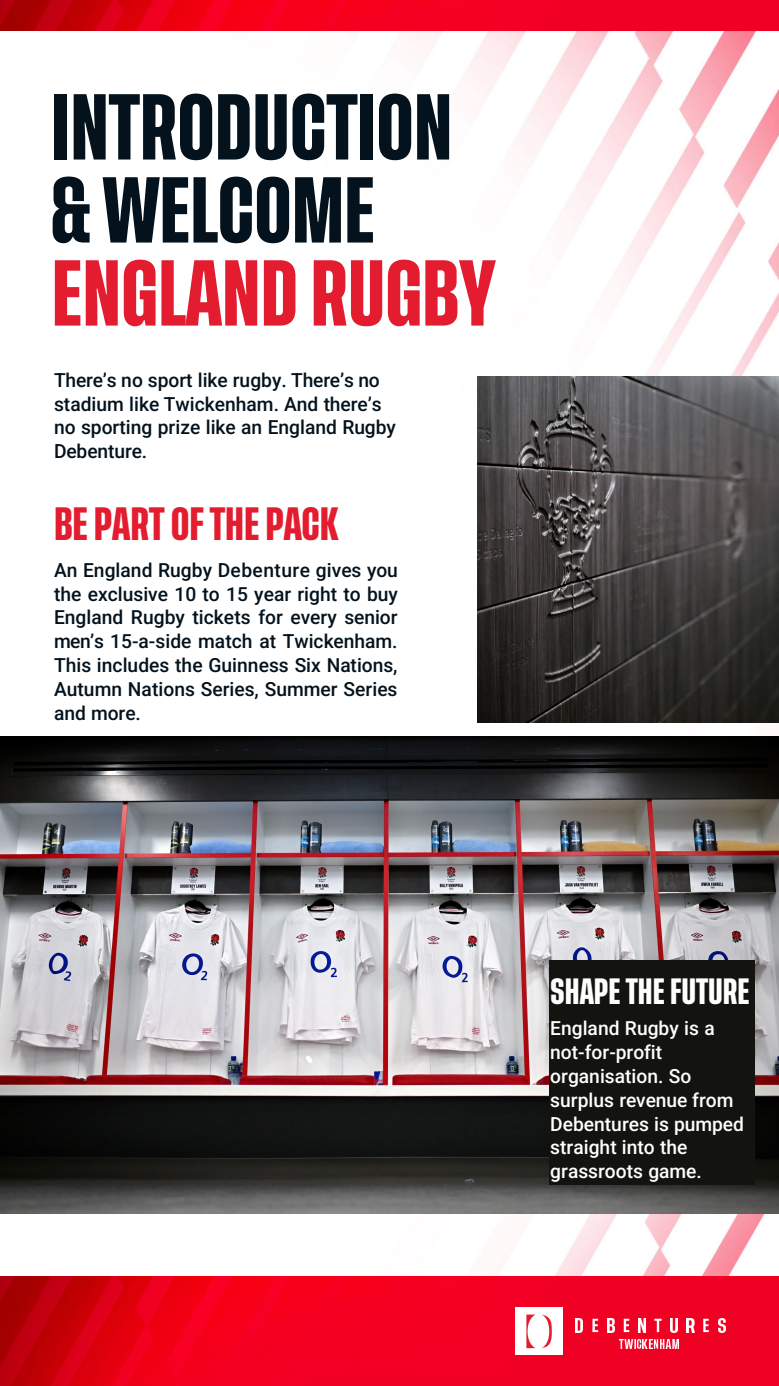
<style>
.page{position:relative;width:779px;height:1386px;background:#fff}
.page>*{position:absolute;margin:0;border:0;box-sizing:border-box;transform-origin:0 0}
.t1{font:600 69.12px/83px "Tusker Grotesk 5600";color:#03121c}
.t2{font:600 34.56px "Tusker Grotesk 5600";color:#e31c2f}
.t3{font:600 27.12px "Tusker Grotesk 5600";color:#fff}
.t4{font:500 19.25px/23.8px "Roboto";color:#03121c}
.t5{font:500 19.25px/23.8px "Roboto";color:#fff}
.s1{color:#e31c2f}
</style>
<div class="page">
<img style="left:8px;top:30px;width:771px;height:671px">
<img style="left:0;top:701px;width:779px;height:575px">
<img style="left:0;top:1276px;width:779px;height:109px">
<img style="left:0;top:0;width:779px;height:30px">
<div style="left:515px;top:1307px;width:48px;height:47px;background:#fff"></div>
<svg style="left:526px;top:1314px;width:9px;height:33px"></svg>
<svg style="left:542px;top:1314px;width:10px;height:33px"></svg>
<svg style="left:576px;top:1318px;width:7px;height:13px"></svg>
<svg style="left:592px;top:1318px;width:6px;height:13px"></svg>
<svg style="left:607px;top:1318px;width:7px;height:13px"></svg>
<svg style="left:624px;top:1318px;width:5px;height:13px"></svg>
<svg style="left:639px;top:1318px;width:7px;height:13px"></svg>
<svg style="left:654px;top:1318px;width:7px;height:13px"></svg>
<svg style="left:670px;top:1318px;width:7px;height:13px"></svg>
<svg style="left:687px;top:1318px;width:7px;height:13px"></svg>
<svg style="left:703px;top:1318px;width:6px;height:13px"></svg>
<svg style="left:718px;top:1318px;width:7px;height:13px"></svg>
<img style="left:619px;top:1338px;width:16px;height:10px">
<svg style="left:637px;top:1338px;width:21px;height:10px"></svg>
<img style="left:660px;top:1338px;width:18px;height:10px">
<img style="left:478px;top:376px;width:301px;height:346px">
<img style="left:0;top:736px;width:778px;height:477px">
<div style="left:549px;top:960px;width:206px;height:225px;background:#131410"></div>
<h2 class="t1" style="left:52px;top:90px;width:446px">INTRODUCTION &amp; WELCOME<br><span class="s1">ENGLAND RUGBY</span></h2>
<p class="t4" style="left:54px;top:367px;width:343px">There’s no sport like rugby. There’s no stadium like Twickenham. And there’s no sporting prize like an England Rugby<br>Debenture.</p>
<p class="t2" style="left:54px;top:503px;width:286px">BE PART OF THE PACK</p>
<p class="t4" style="left:54px;top:557px;width:345px;text-align:justify">An England Rugby Debenture gives you the exclusive 10 to 15 year right to buy England Rugby tickets for every senior men’s 15-a-side match at Twickenham.<br>This includes the Guinness Six Nations, Autumn Nations Series, Summer Series and more.</p>
<p class="t3" style="left:550px;top:975px;width:201px">SHAPE THE FUTURE</p>
<p class="t5" style="left:550px;top:1015px;width:195px">England Rugby is a not-for-profit organisation. So surplus revenue from<br>Debentures is pumped straight into the grassroots game.</p>
</div>
